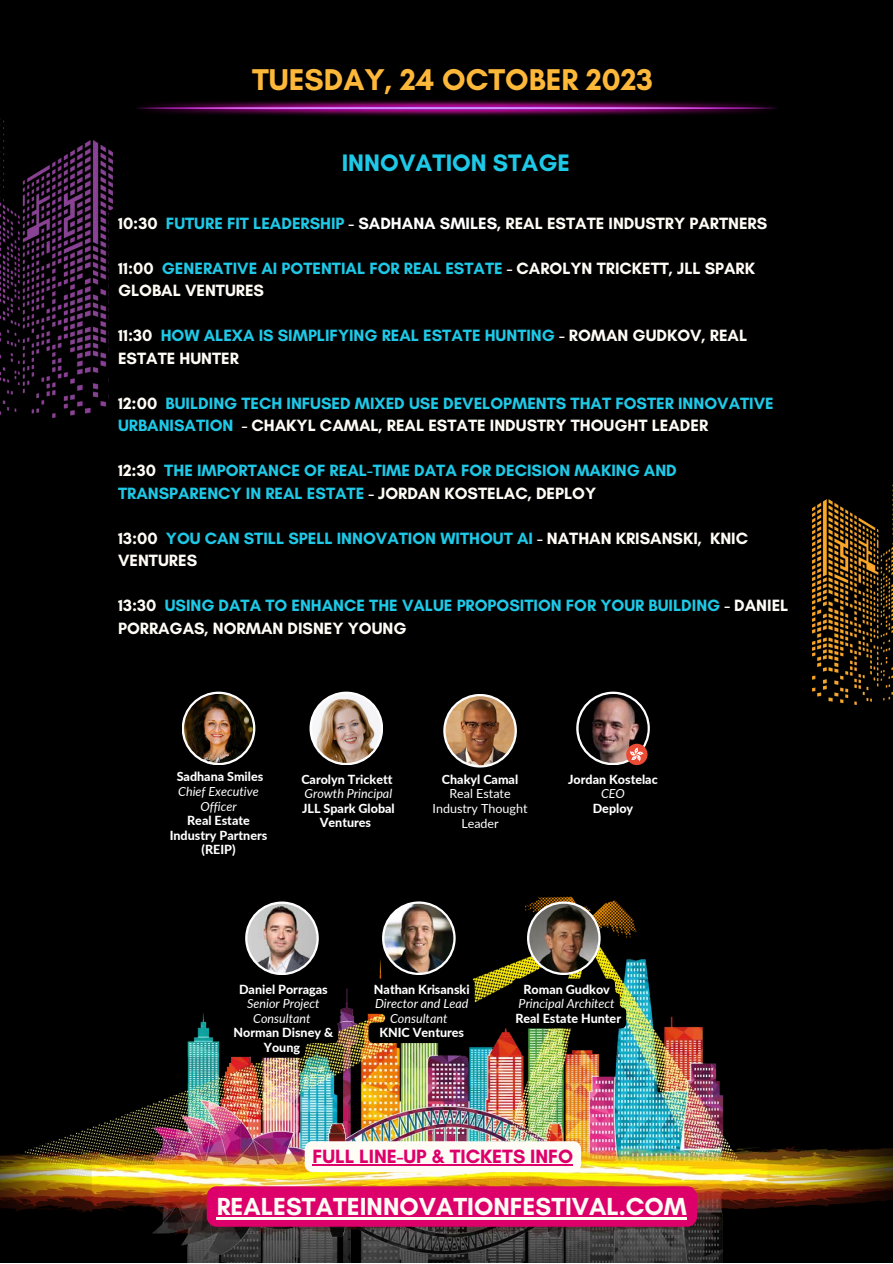
<style>
.page{position:relative;width:893px;height:1264px;background:#fff}
.page>*{position:absolute;margin:0;border:0;box-sizing:border-box;transform-origin:0 0}
.t1{font:700 30.6px "Glacial Indifference";color:#feb839}
.t2{font:700 25.2px "Glacial Indifference";color:#fffcf6}
.t3{font:700 24.3px "Glacial Indifference";color:#1ec9e7}
.t4{font:700 19.5px "Glacial Indifference";color:#de006a}
.t5{font:700 16.65px/22.5px "Glacial Indifference";color:#1ec9e7}
.t6{font:700 16.65px/22.5px "Glacial Indifference";color:#fffcf6}
.t7{font:800 12.45px/14.5px "Lato";color:#fff;text-align:center}
.t8{font:italic 12.45px/14.5px "Lato";color:#fff;text-align:center}
.t9{font:12.45px/14.5px "Lato";color:#fff;text-align:center}
.s1{color:#1ec9e7}
.s2{color:#fff}
.s3{color:#fffcf6}
</style>
<div class="page">
<div style="left:0;top:0;width:892px;height:1262px;background:#000"></div>
<img style="left:0;top:118px;width:107px;height:299px">
<img style="left:812px;top:499px;width:80px;height:205px">
<img style="left:0;top:896px;width:892px;height:366px">
<div style="left:305px;top:1141px;width:276px;height:31px;background:#fffcf6"></div>
<hr style="left:312px;top:1163px;width:261px;height:2px;background:#de006a">
<div style="left:207px;top:1186px;width:490px;height:40px;background:#de006a;border-radius:10px"></div>
<hr style="left:217px;top:1216px;width:470px;height:2px;background:#fffcf6">
<img style="left:136px;top:100px;width:641px;height:16px">
<svg style="left:182px;top:691px;width:73px;height:74px"></svg>
<img style="left:184px;top:694px;width:69px;height:69px;border-radius:50%">
<svg style="left:309px;top:691px;width:74px;height:74px"></svg>
<img style="left:312px;top:694px;width:69px;height:69px;border-radius:50%">
<svg style="left:443px;top:694px;width:74px;height:73px"></svg>
<img style="left:445px;top:696px;width:69px;height:69px;border-radius:50%">
<svg style="left:576px;top:691px;width:73px;height:74px"></svg>
<img style="left:578px;top:694px;width:69px;height:69px;border-radius:50%">
<svg style="left:626px;top:743px;width:21px;height:22px"></svg>
<svg style="left:629px;top:747px;width:14px;height:14px"></svg>
<svg style="left:245px;top:901px;width:74px;height:74px"></svg>
<img style="left:247px;top:903px;width:69px;height:69px;border-radius:50%">
<svg style="left:226px;top:978px;width:112px;height:79px"></svg>
<svg style="left:382px;top:901px;width:73px;height:74px"></svg>
<img style="left:384px;top:903px;width:69px;height:69px;border-radius:50%">
<svg style="left:363px;top:978px;width:111px;height:65px"></svg>
<svg style="left:527px;top:901px;width:73px;height:74px"></svg>
<img style="left:529px;top:903px;width:69px;height:69px;border-radius:50%">
<svg style="left:501px;top:978px;width:125px;height:50px"></svg>
<p class="t1" style="left:252px;top:61px;width:402px">TUESDAY, 24 OCTOBER 2023</p>
<p class="t3" style="left:342px;top:148px;width:230px">INNOVATION STAGE</p>
<p class="t6" style="left:118px;top:212px;width:650px">10:30 <span class="s1">FUTURE FIT LEADERSHIP</span> - <span class="s2">SADHANA SMILES</span>, REAL ESTATE INDUSTRY PARTNERS</p>
<p class="t6" style="left:118px;top:257px;width:638px">11:00 <span class="s1">GENERATIVE AI POTENTIAL FOR REAL ESTATE</span> - CAROLYN TRICKETT, JLL SPARK<br>GLOBAL VENTURES</p>
<p class="t5" style="left:118px;top:324px;width:630px"><span class="s3">11:30</span> HOW ALEXA IS SIMPLIFYING REAL ESTATE HUNTING <span class="s3">- ROMAN GUDKOV, REAL<br>ESTATE HUNTER</span></p>
<p class="t5" style="left:118px;top:391px;width:657px"><span class="s3">12:00</span> BUILDING TECH INFUSED MIXED USE DEVELOPMENTS THAT FOSTER INNOVATIVE<br>URBANISATION <span class="s3">- CHAKYL CAMAL, REAL ESTATE INDUSTRY THOUGHT LEADER</span></p>
<p class="t5" style="left:118px;top:459px;width:560px"><span class="s3">12:30</span> THE IMPORTANCE OF REAL-TIME DATA FOR DECISION MAKING AND<br>TRANSPARENCY IN REAL ESTATE <span class="s3">- JORDAN KOSTELAC, DEPLOY</span></p>
<p class="t5" style="left:118px;top:526px;width:631px"><span class="s3">13:00</span> YOU CAN STILL SPELL INNOVATION WITHOUT AI <span class="s3">- NATHAN KRISANSKI, KNIC<br>VENTURES</span></p>
<p class="t5" style="left:118px;top:594px;width:671px"><span class="s3">13:30</span> USING DATA TO ENHANCE THE VALUE PROPOSITION FOR YOUR BUILDING <span class="s3">- DANIEL<br>PORRAGAS, NORMAN DISNEY YOUNG</span></p>
<p class="t7" style="left:177px;top:769px;width:88px">Sadhana Smiles</p>
<p class="t8" style="left:178px;top:783px;width:82px">Chief Executive<br>Officer</p>
<p class="t7" style="left:170px;top:813px;width:99px">Real Estate<br>Industry Partners (REIP)</p>
<p class="t7" style="left:301px;top:771px;width:93px">Carolyn Trickett</p>
<p class="t8" style="left:304px;top:786px;width:89px">Growth Principal</p>
<p class="t7" style="left:302px;top:800px;width:94px">JLL Spark Global<br>Ventures</p>
<p class="t7" style="left:442px;top:771px;width:78px">Chakyl Camal</p>
<p class="t7" style="left:568px;top:771px;width:91px">Jordan Kostelac</p>
<p class="t8" style="left:601px;top:786px;width:25px">CEO</p>
<p class="t7" style="left:592px;top:801px;width:42px">Deploy</p>
<p class="t9" style="left:432px;top:786px;width:97px">Real Estate<br>Industry Thought<br>Leader</p>
<p class="t7" style="left:239px;top:981px;width:90px">Daniel Porragas</p>
<p class="t8" style="left:247px;top:996px;width:74px">Senior Project<br>Consultant</p>
<p class="t7" style="left:233px;top:1025px;width:101px">Norman Disney &amp;<br>Young</p>
<p class="t7" style="left:374px;top:981px;width:97px">Nathan Krisanski</p>
<p class="t8" style="left:375px;top:996px;width:95px">Director and Lead<br>Consultant</p>
<p class="t7" style="left:379px;top:1025px;width:86px">KNIC Ventures</p>
<p class="t7" style="left:523px;top:981px;width:88px">Roman Gudkov</p>
<p class="t8" style="left:518px;top:996px;width:98px">Principal Architect</p>
<p class="t7" style="left:515px;top:1010px;width:107px">Real Estate Hunter</p>
<p class="t4" style="left:312px;top:1144px;width:262px">FULL LINE-UP &amp; TICKETS INFO</p>
<p class="t2" style="left:217px;top:1191px;width:471px">REALESTATEINNOVATIONFESTIVAL.COM</p>
</div>
